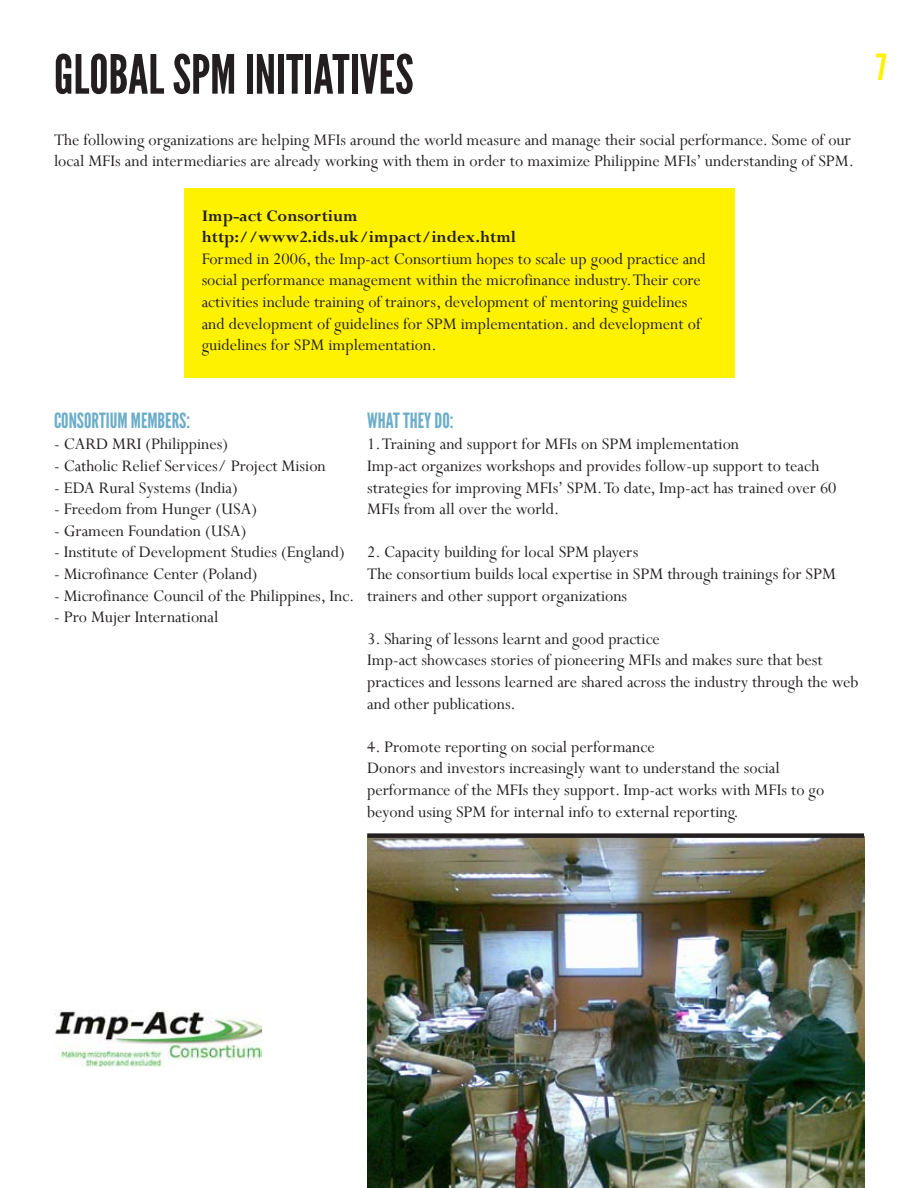
<style>
.page{position:relative;width:918px;height:1188px;background:#fff}
.page>*{position:absolute;margin:0;border:0;box-sizing:border-box;transform-origin:0 0}
.t1{font:54px "League Gothic";color:#231f20}
.t2{font:36px "League Gothic";color:#fff200}
.t3{font:21px "League Gothic";color:#6badc9}
.t4{font:18px/21.6px "Perpetua";color:#231f20}
.t5{font:700 18px/21.6px "Perpetua";color:#231f20}
</style>
<div class="page">
<img style="left:367px;top:838px;width:497px;height:350px">
<div style="left:184px;top:189px;width:550px;height:189px;background:#fff200"></div>
<div style="left:367px;top:833px;width:497px;height:5px;background:#231f20"></div>
<img style="left:54px;top:1009px;width:207px;height:58px">
<h1 class="t1" style="left:54px;top:43px;width:342px">GLOBAL SPM INITIATIVES</h1>
<p class="t4" style="left:54px;top:128px;width:802px">The following organizations are helping MFIs around the world measure and manage their social performance. Some of our local MFIs and intermediaries are already working with them in order to maximize Philippine MFIs’ understanding of SPM.</p>
<p class="t5" style="left:202px;top:204px;width:316px">Imp-act Consortium http://www2.ids.uk/impact/index.html</p>
<p class="t4" style="left:202px;top:248px;width:506px">Formed in 2006, the Imp-act Consortium hopes to scale up good practice and social performance management within the microfinance industry. Their core activities include training of trainors, development of mentoring guidelines and development of guidelines for SPM implementation. and development of guidelines for SPM implementation.</p>
<h2 class="t2" style="left:876px;top:46px;width:12px">7</h2>
<p class="t3" style="left:54px;top:408px;width:138px">CONSORTIUM MEMBERS:</p>
<p class="t4" style="left:54px;top:433px;width:176px">- CARD MRI (Philippines)</p>
<p class="t4" style="left:54px;top:455px;width:273px">- Catholic Relief Services/ Project Mision</p>
<p class="t4" style="left:54px;top:476px;width:185px">- EDA Rural Systems (India)</p>
<p class="t4" style="left:54px;top:498px;width:205px">- Freedom from Hunger (USA)</p>
<p class="t4" style="left:54px;top:520px;width:194px">- Grameen Foundation (USA)</p>
<p class="t4" style="left:54px;top:541px;width:292px">- Institute of Development Studies (England)</p>
<p class="t4" style="left:54px;top:563px;width:205px">- Microfinance Center (Poland)</p>
<p class="t4" style="left:54px;top:584px;width:302px">- Microfinance Council of the Philippines, Inc.</p>
<p class="t4" style="left:54px;top:606px;width:166px">- Pro Mujer International</p>
<p class="t3" style="left:367px;top:408px;width:88px">WHATTHEY DO:</p>
<p class="t4" style="left:367px;top:433px;width:471px">1. Training and support for MFIs on SPM implementation<br>Imp-act organizes workshops and provides follow-up support to teach strategies for improving MFIs’ SPM. To date, Imp-act has trained over 60<br>MFIs from all over the world.</p>
<p class="t4" style="left:367px;top:541px;width:470px">2. Capacity building for local SPM players<br>The consortium builds local expertise in SPM through trainings for SPM trainers and other support organizations</p>
<p class="t4" style="left:367px;top:628px;width:493px">3. Sharing of lessons learnt and good practice<br>Imp-act showcases stories of pioneering MFIs and makes sure that best practices and lessons learned are shared across the industry through the web and other publications.</p>
<p class="t4" style="left:367px;top:736px;width:459px">4. Promote reporting on social performance<br>Donors and investors increasingly want to understand the social performance of the MFIs they support. Imp-act works with MFIs to go beyond using SPM for internal info to external reporting.</p>
</div>
